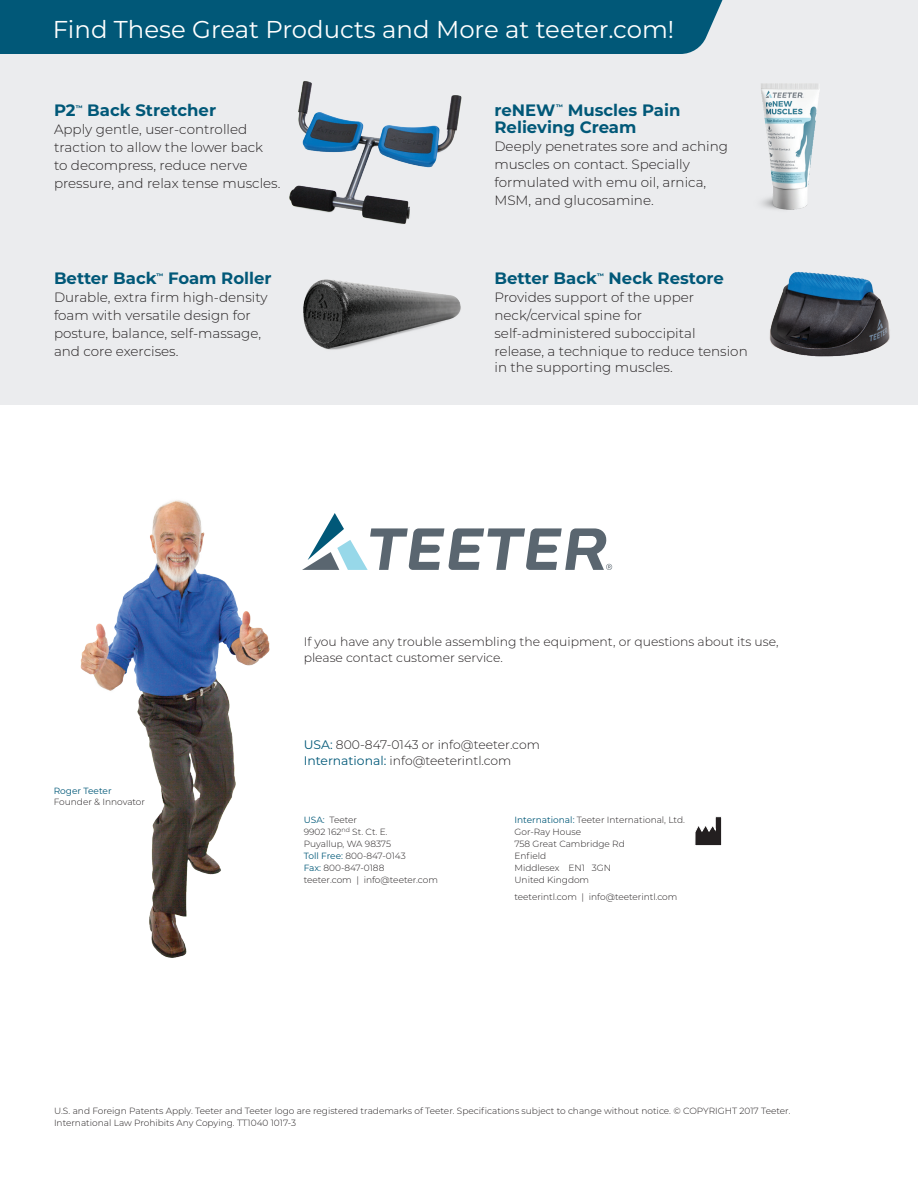
<style>
.page{position:relative;width:918px;height:1188px;background:#fff}
.page>*{position:absolute;margin:0;border:0;box-sizing:border-box;transform-origin:0 0}
.t1{font:24.3px "Montserrat";color:#fff}
.t2{font:700 16.5px/16.5px "Montserrat";color:#015878}
.t3{font:300 13.5px/18px "Montserrat";color:#231f20}
.t4{font:300 12.3px/16.5px "Montserrat";color:#231f20}
.t5{font:300 9px/12px "Montserrat";color:#231f20}
.t6{font:9px "Montserrat";color:#015878}
.t7{font:700 6.6px "Montserrat";color:#015878}
.s1{font-weight:400;color:#015878}
</style>
<div class="page">
<div style="left:0;top:0;width:918px;height:405px;background:#ebecee"></div>
<svg style="left:695px;top:816px;width:27px;height:30px"></svg>
<img style="left:80px;top:500px;width:190px;height:458px">
<svg style="left:302px;top:513px;width:310px;height:57px"></svg>
<img style="left:761px;top:83px;width:59px;height:127px">
<img style="left:289px;top:81px;width:173px;height:143px">
<img style="left:303px;top:279px;width:158px;height:71px">
<img style="left:769px;top:271px;width:121px;height:86px">
<div style="left:0;top:0;width:723px;height:54px;background:#015878"></div>
<h1 class="t1" style="left:53px;top:13px;width:623px">Find These Great Products and More at teeter.com!</h1>
<h2 class="t2" style="left:54px;top:101px;width:23px">P2</h2>
<p class="t7" style="left:76px;top:103px;width:8px">™</p>
<h2 class="t2" style="left:87px;top:101px;width:130px">Back Stretcher</h2>
<h3 class="t3" style="left:54px;top:120px;width:228px">Apply gentle, user-controlled traction to allow the lower back<br>to decompress, reduce nerve pressure, and relax tense muscles.</h3>
<h2 class="t2" style="left:54px;top:269px;width:104px">Better Back</h2>
<p class="t7" style="left:157px;top:270px;width:8px">™</p>
<h2 class="t2" style="left:168px;top:269px;width:105px">Foam Roller</h2>
<h3 class="t3" style="left:54px;top:287px;width:215px">Durable, extra firm high-density foam with versatile design for posture, balance, self-massage, and core exercises.</h3>
<h2 class="t2" style="left:495px;top:101px;width:187px;text-indent:73px">Muscles Pain<br>Relieving Cream</h2>
<h3 class="t3" style="left:494px;top:136px;width:235px">Deeply penetrates sore and aching muscles on contact. Specially formulated with emu oil, arnica,<br>MSM, and glucosamine.</h3>
<h2 class="t2" style="left:494px;top:101px;width:62px">reNEW</h2>
<p class="t7" style="left:556px;top:102px;width:8px">™</p>
<h2 class="t2" style="left:494px;top:269px;width:104px">Better Back</h2>
<p class="t7" style="left:597px;top:270px;width:8px">™</p>
<h2 class="t2" style="left:609px;top:269px;width:117px">Neck Restore</h2>
<h3 class="t3" style="left:494px;top:287px;width:255px">Provides support of the upper neck/cervical spine for self-administered suboccipital release, a technique to reduce tension</h3>
<h3 class="t3" style="left:494px;top:358px;width:180px">in the supporting muscles.</h3>
<p class="t6" style="left:54px;top:785px;width:59px">Roger Teeter</p>
<p class="t5" style="left:54px;top:796px;width:93px">Founder &amp; Innovator</p>
<h3 class="t4" style="left:304px;top:633px;width:476px">If you have any trouble assembling the equipment, or questions about its use, please contact customer service.</h3>
<h3 class="t4" style="left:304px;top:736px;width:238px"><span class="s1">USA:</span> 800-847-0143 or info@teeter.com<br><span class="s1">International:</span> info@teeterintl.com</h3>
<p class="t5" style="left:304px;top:813px;width:136px"><span class="s1">USA:</span> Teeter<br>9902 162<sup>nd</sup> St. Ct. E.<br>Puyallup, WA 98375<br><span class="s1">Toll Free:</span> 800-847-0143<br><span class="s1">Fax:</span> 800-847-0188<br>teeter.com | info@teeter.com</p>
<p class="t5" style="left:514px;top:814px;width:172px"><span class="s1">International:</span> Teeter International, Ltd.<br>Gor-Ray House<br>758 Great Cambridge Rd<br>Enfield<br>Middlesex EN1 3GN<br>United Kingdom</p>
<p class="t5" style="left:514px;top:890px;width:164px">teeterintl.com | info@teeterintl.com</p>
<p class="t5" style="left:54px;top:1105px;width:738px">U.S. and Foreign Patents Apply. Teeter and Teeter logo are registered trademarks of Teeter. Specifications subject to change without notice. © COPYRIGHT 2017 Teeter.<br>International Law Prohibits Any Copying. TT1040 1017-3</p>
</div>
